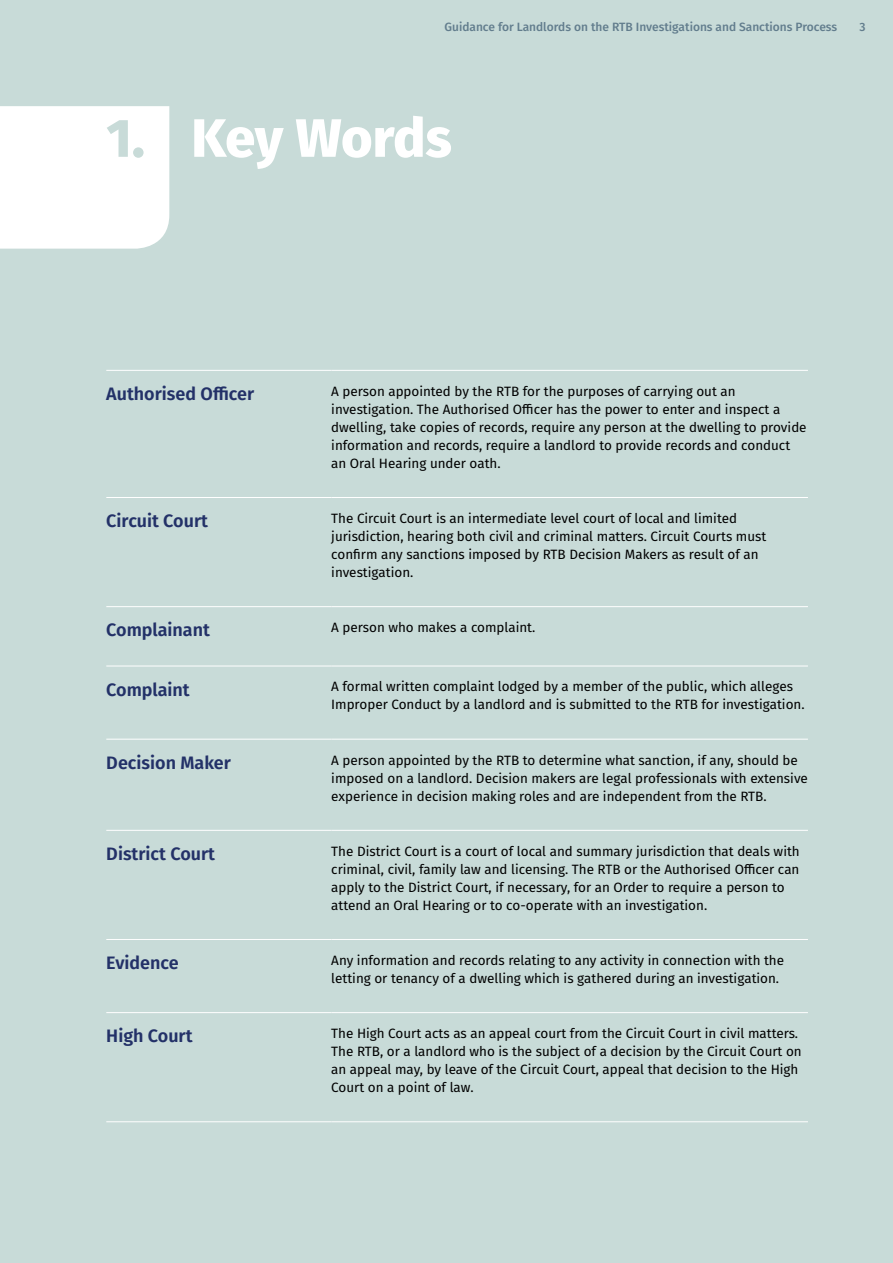
<style>
.page{position:relative;width:893px;height:1263px;background:#c8dbd8}
.page>*{position:absolute;margin:0;border:0;box-sizing:border-box;transform-origin:0 0}
.t1{font:800 54px "Fira Sans";letter-spacing:-.01em;color:#fff}
.t2{font:600 18px "Fira Sans";color:#233168}
.t3{font:13.5px/18px "Fira Sans";color:#000}
.t4{font:500 12px "Fira Sans";color:#627d8d}
.s1{color:#c8dbd8}
</style>
<div class="page">
<div style="left:0;top:106px;width:169px;height:143px;background:#fff"></div>
<hr style="left:106px;top:370px;width:225px;height:1px;background:#fff">
<hr style="left:331px;top:370px;width:477px;height:1px;background:#fff">
<hr style="left:106px;top:497px;width:225px;height:1px;background:#fff">
<hr style="left:331px;top:497px;width:477px;height:1px;background:#fff">
<hr style="left:106px;top:606px;width:225px;height:1px;background:#fff">
<hr style="left:331px;top:606px;width:477px;height:1px;background:#fff">
<hr style="left:106px;top:666px;width:225px;height:1px;background:#fff">
<hr style="left:331px;top:666px;width:477px;height:1px;background:#fff">
<hr style="left:106px;top:739px;width:225px;height:1px;background:#fff">
<hr style="left:331px;top:739px;width:477px;height:1px;background:#fff">
<hr style="left:106px;top:830px;width:225px;height:1px;background:#fff">
<hr style="left:331px;top:830px;width:477px;height:1px;background:#fff">
<hr style="left:106px;top:939px;width:225px;height:1px;background:#fff">
<hr style="left:331px;top:939px;width:477px;height:1px;background:#fff">
<hr style="left:106px;top:1012px;width:225px;height:1px;background:#fff">
<hr style="left:331px;top:1012px;width:477px;height:1px;background:#fff">
<hr style="left:106px;top:1121px;width:225px;height:1px;background:#fff">
<hr style="left:331px;top:1121px;width:477px;height:1px;background:#fff">
<p class="t4" style="left:445px;top:17px;width:394px">Guidance for Landlords on the RTB Investigations and Sanctions Process</p>
<p class="t4" style="left:860px;top:17px;width:8px">3</p>
<h1 class="t1" style="left:106px;top:91px;width:347px"><span class="s1">1.</span> Key Words</h1>
<h4 class="t2" style="left:106px;top:379px;width:149px">Authorised Officer</h4>
<h4 class="t3" style="left:331px;top:382px;width:477px">A person appointed by the RTB for the purposes of carrying out an investigation. The Authorised Officer has the power to enter and inspect a dwelling, take copies of records, require any person at the dwelling to provide information and records, require a landlord to provide records and conduct an Oral Hearing under oath.</h4>
<h4 class="t2" style="left:106px;top:506px;width:103px">Circuit Court</h4>
<h4 class="t3" style="left:331px;top:509px;width:437px">The Circuit Court is an intermediate level court of local and limited jurisdiction, hearing both civil and criminal matters. Circuit Courts must confirm any sanctions imposed by RTB Decision Makers as result of an investigation.</h4>
<h4 class="t2" style="left:106px;top:615px;width:105px">Complainant</h4>
<h4 class="t3" style="left:331px;top:618px;width:206px">A person who makes a complaint.</h4>
<h4 class="t2" style="left:106px;top:674px;width:85px">Complaint</h4>
<h4 class="t3" style="left:331px;top:677px;width:475px">A formal written complaint lodged by a member of the public, which alleges<br>Improper Conduct by a landlord and is submitted to the RTB for investigation.</h4>
<h4 class="t2" style="left:106px;top:748px;width:126px">Decision Maker</h4>
<h4 class="t3" style="left:331px;top:750px;width:478px">A person appointed by the RTB to determine what sanction, if any, should be imposed on a landlord. Decision makers are legal professionals with extensive experience in decision making roles and are independent from the RTB.</h4>
<h4 class="t2" style="left:106px;top:839px;width:110px">District Court</h4>
<h4 class="t3" style="left:331px;top:842px;width:470px">The District Court is a court of local and summary jurisdiction that deals with criminal, civil, family law and licensing. The RTB or the Authorised Officer can apply to the District Court, if necessary, for an Order to require a person to attend an Oral Hearing or to co-operate with an investigation.</h4>
<h4 class="t2" style="left:106px;top:948px;width:74px">Evidence</h4>
<h4 class="t3" style="left:331px;top:951px;width:454px">Any information and records relating to any activity in connection with the letting or tenancy of a dwelling which is gathered during an investigation.</h4>
<h4 class="t2" style="left:106px;top:1021px;width:88px">High Court</h4>
<h4 class="t3" style="left:331px;top:1024px;width:472px">The High Court acts as an appeal court from the Circuit Court in civil matters.<br>The RTB, or a landlord who is the subject of a decision by the Circuit Court on an appeal may, by leave of the Circuit Court, appeal that decision to the High Court on a point of law.</h4>
</div>
